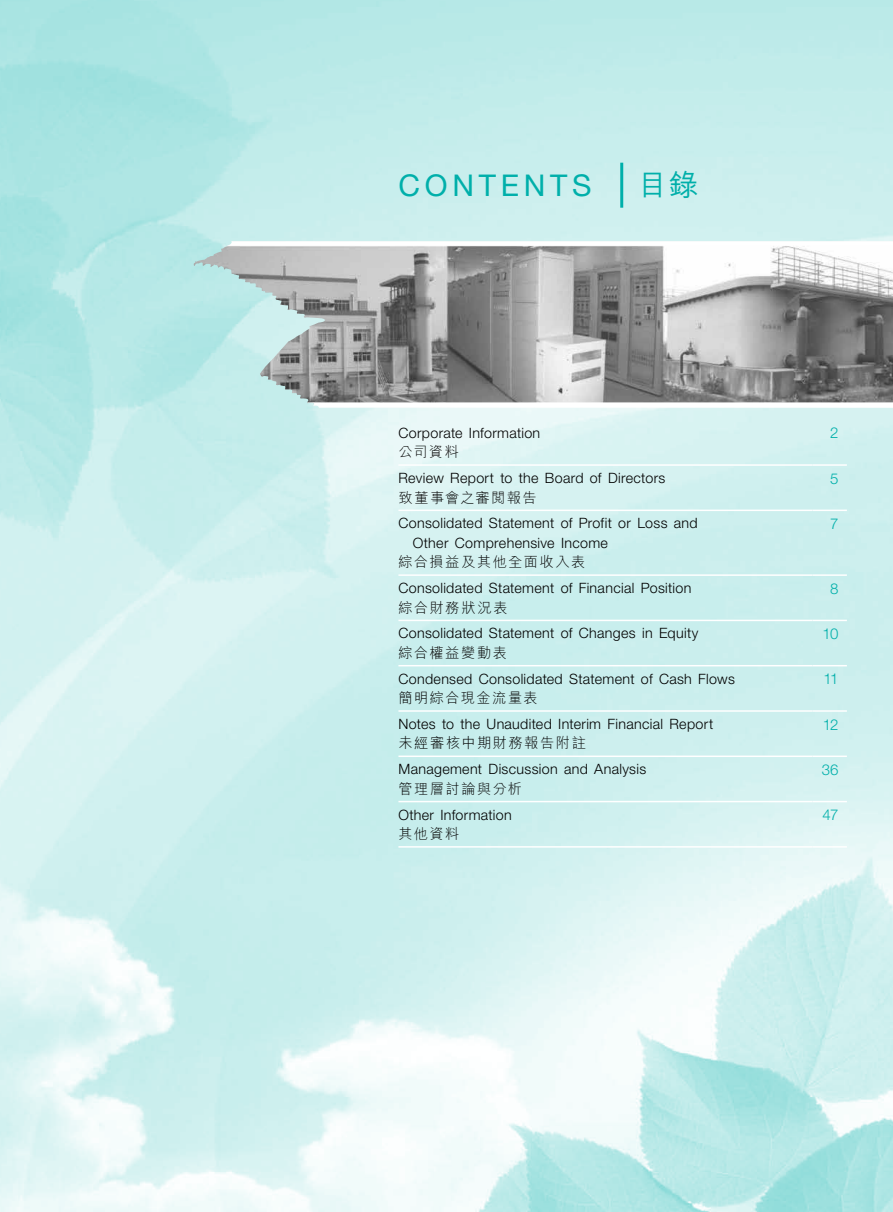
<style>
.page{position:relative;width:893px;height:1212px;background:#fff}
.page>*{position:absolute;margin:0;border:0;box-sizing:border-box;transform-origin:0 0}
.t1{font:30px "Helvetica Neue LT Std";letter-spacing:.16em;color:#00afaa}
.t2{font:500 30px "M Hei HK";color:#00afaa}
.t3{font:300 15px "Helvetica Neue LT Std";letter-spacing:-.04em;color:#00afaa}
.t4{font:300 14.25px/19.5px "Helvetica Neue LT Std";letter-spacing:.02em;color:#000}
.t5{font:300 14.25px "M Hei HK";letter-spacing:.105em;color:#000}
</style>
<div class="page">
<img style="left:0;top:0;width:893px;height:1212px">
<hr style="left:620px;top:163px;width:3px;height:45px;background:#00afaa">
<img style="left:194px;top:241px;width:111px;height:75px">
<svg style="left:194px;top:402px;width:131px;height:6px"></svg>
<hr style="left:398px;top:464px;width:414px;height:2px;background:#fff">
<hr style="left:812px;top:464px;width:35px;height:2px;background:#fff">
<hr style="left:398px;top:510px;width:414px;height:1px;background:#fff">
<hr style="left:812px;top:510px;width:35px;height:1px;background:#fff">
<hr style="left:398px;top:574px;width:414px;height:2px;background:#fff">
<hr style="left:812px;top:574px;width:35px;height:2px;background:#fff">
<hr style="left:398px;top:620px;width:414px;height:1px;background:#fff">
<hr style="left:812px;top:620px;width:35px;height:1px;background:#fff">
<hr style="left:398px;top:665px;width:414px;height:1px;background:#fff">
<hr style="left:812px;top:665px;width:35px;height:1px;background:#fff">
<hr style="left:398px;top:710px;width:414px;height:2px;background:#fff">
<hr style="left:812px;top:710px;width:35px;height:2px;background:#fff">
<hr style="left:398px;top:755px;width:414px;height:2px;background:#fff">
<hr style="left:812px;top:755px;width:35px;height:2px;background:#fff">
<hr style="left:398px;top:801px;width:414px;height:1px;background:#fff">
<hr style="left:812px;top:801px;width:35px;height:1px;background:#fff">
<hr style="left:398px;top:846px;width:414px;height:2px;background:#fff">
<hr style="left:812px;top:846px;width:35px;height:2px;background:#fff">
<h1 class="t1" style="left:398px;top:168px;width:195px">CONTENTS</h1>
<h1 class="t2" style="left:638px;top:163px;width:62px">目錄</h1>
<p class="t4" style="left:398px;top:423px;width:143px">Corporate Information</p>
<p class="t5" style="left:398px;top:442px;width:62px">公司資料</p>
<p class="t3" style="left:830px;top:424px;width:10px">2</p>
<p class="t4" style="left:398px;top:468px;width:268px">Review Report to the Board of Directors</p>
<p class="t5" style="left:398px;top:487px;width:140px">致董事會之審閱報告</p>
<p class="t3" style="left:830px;top:469px;width:10px">5</p>
<p class="t4" style="left:413px;top:513px;width:286px;text-indent:-14px">Consolidated Statement of Profit or Loss and<br>Other Comprehensive Income</p>
<p class="t5" style="left:398px;top:552px;width:188px">綜合損益及其他全面收入表</p>
<p class="t3" style="left:830px;top:514px;width:10px">7</p>
<p class="t4" style="left:398px;top:578px;width:294px">Consolidated Statement of Financial Position</p>
<p class="t5" style="left:398px;top:597px;width:111px">綜合財務狀況表</p>
<p class="t3" style="left:830px;top:579px;width:10px">8</p>
<p class="t4" style="left:398px;top:623px;width:301px">Consolidated Statement of Changes in Equity</p>
<p class="t5" style="left:398px;top:643px;width:110px">綜合權益變動表</p>
<p class="t3" style="left:823px;top:624px;width:18px">10</p>
<p class="t4" style="left:398px;top:668px;width:338px">Condensed Consolidated Statement of Cash Flows</p>
<p class="t5" style="left:398px;top:688px;width:141px">簡明綜合現金流量表</p>
<p class="t3" style="left:823px;top:670px;width:17px">11</p>
<p class="t4" style="left:398px;top:714px;width:316px">Notes to the Unaudited Interim Financial Report</p>
<p class="t5" style="left:398px;top:733px;width:189px">未經審核中期財務報告附註</p>
<p class="t3" style="left:823px;top:715px;width:17px">12</p>
<p class="t4" style="left:398px;top:759px;width:249px">Management Discussion and Analysis</p>
<p class="t5" style="left:398px;top:778px;width:125px">管理層討論與分析</p>
<p class="t3" style="left:822px;top:760px;width:18px">36</p>
<p class="t4" style="left:398px;top:804px;width:115px">Other Information</p>
<p class="t5" style="left:398px;top:824px;width:63px">其他資料</p>
<p class="t3" style="left:823px;top:806px;width:18px">47</p>
</div>
